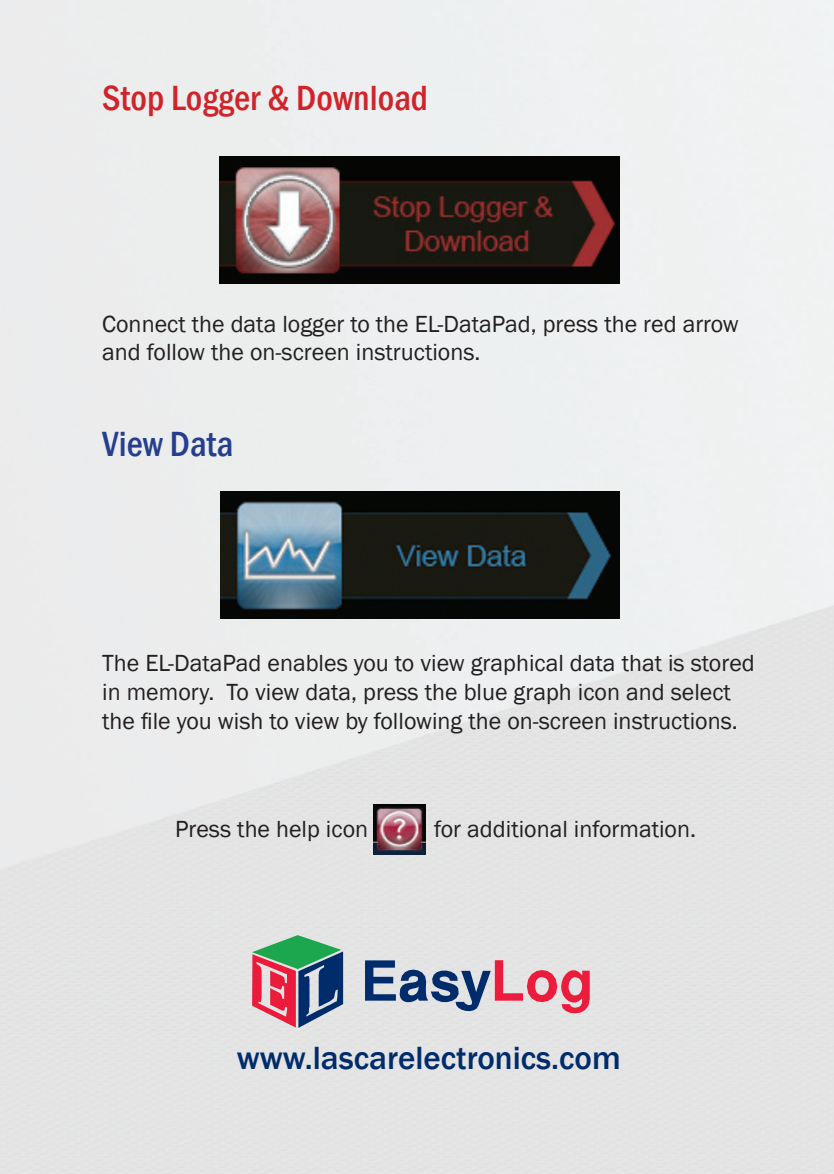
<style>
.page{position:relative;width:834px;height:1174px;background:#fff}
.page>*{position:absolute;margin:0;border:0;box-sizing:border-box;transform-origin:0 0}
.t1{font:500 condensed 36px "Franklin Gothic";color:#d1232a}
.t2{font:500 condensed 36px "Franklin Gothic";color:#253f8e}
.t3{font:500 33px "Franklin Gothic";color:#002c6b}
.t4{font:24px/28.8px "Franklin Gothic";color:#231f20}
</style>
<div class="page">
<img style="left:0;top:0;width:833px;height:1174px">
<img style="left:220px;top:157px;width:399px;height:127px">
<img style="left:220px;top:492px;width:399px;height:127px">
<img style="left:373px;top:804px;width:52px;height:50px">
<svg style="left:365px;top:960px;width:224px;height:53px;background:#b39eb0"></svg>
<svg style="left:252px;top:935px;width:91px;height:93px;background:#8d858a"></svg>
<p class="t1" style="left:102px;top:75px;width:327px">Stop Logger &amp; Download</p>
<p class="t4" style="left:102px;top:310px;width:638px">Connect the data logger to the EL-DataPad, press the red arrow and follow the on-screen instructions.</p>
<p class="t2" style="left:102px;top:421px;width:133px">View Data</p>
<p class="t4" style="left:102px;top:649px;width:654px">The EL-DataPad enables you to view graphical data that is stored in memory. To view data, press the blue graph icon and select the file you wish to view by following the on-screen instructions.</p>
<p class="t4" style="left:175px;top:814px;width:194px">Press the help icon</p>
<p class="t4" style="left:434px;top:814px;width:263px">for additional information.</p>
<p class="t3" style="left:237px;top:1037px;width:385px">www.lascarelectronics.com</p>
</div>
